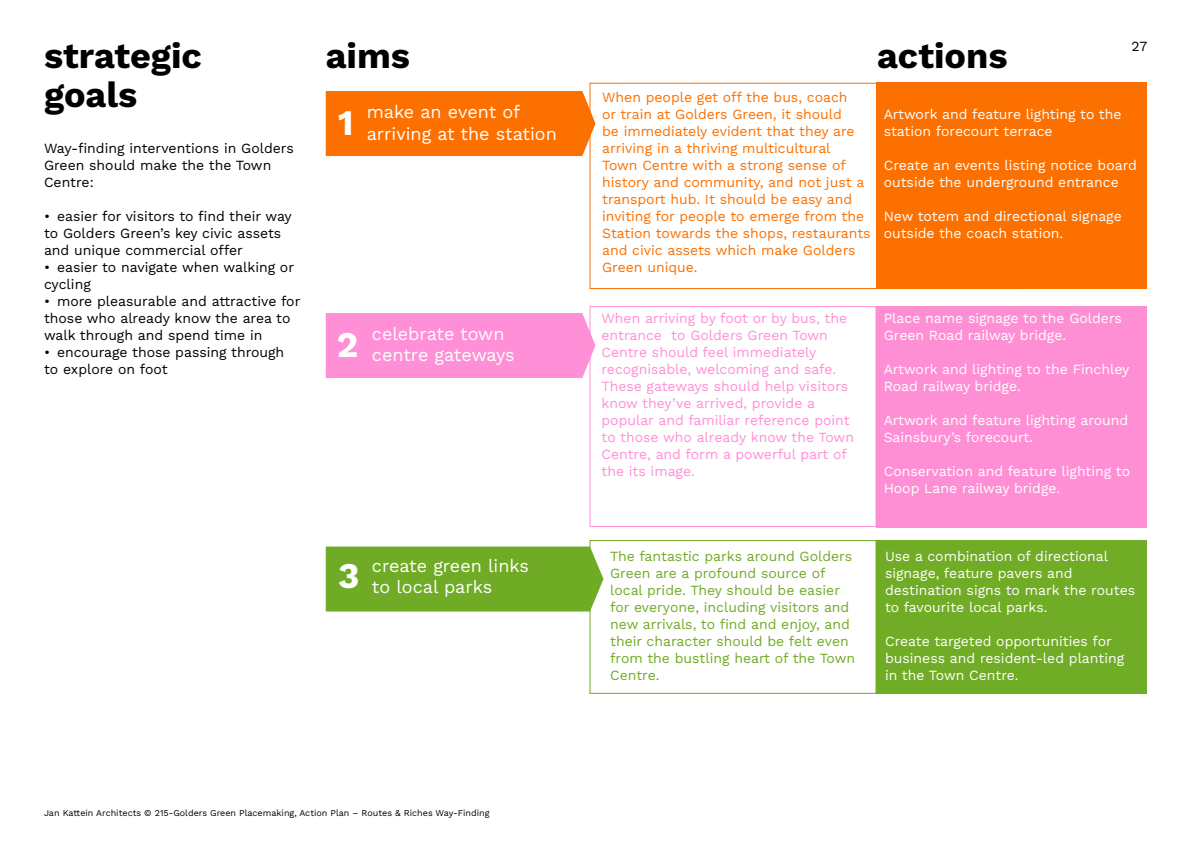
<style>
.page{position:relative;width:1191px;height:842px;background:#fff}
.page>*{position:absolute;margin:0;border:0;box-sizing:border-box;transform-origin:0 0}
.t1{font:700 36px/39px "Work Sans";color:#000}
.t2{font:700 36px "Work Sans";color:#fff}
.t3{font:18px/21.6px "Work Sans";color:#fff}
.t4{font:14px/17px "Work Sans";color:#fff}
.t5{font:14px/17px "Work Sans";color:#000}
.t6{font:14px/17px "Work Sans";color:#fc7000}
.t7{font:14px/17px "Work Sans";color:#ff8fd6}
.t8{font:14px/17px "Work Sans";color:#70ab26}
.t9{font:9px "Work Sans";color:#000}
</style>
<div class="page">
<div style="left:326px;top:91px;width:269px;height:65px;background:#fc7000"></div>
<div style="left:326px;top:313px;width:269px;height:65px;background:#ff8fd6"></div>
<div style="left:326px;top:546px;width:277px;height:65px;background:#70ab26"></div>
<div style="left:589px;top:540px;width:287px;height:154px;border:1px solid #71ac27"></div>
<div style="left:589px;top:306px;width:287px;height:221px;border:1px solid #ff8fd5"></div>
<div style="left:876px;top:306px;width:271px;height:221px;background:#ff8fd5"></div>
<div style="left:876px;top:83px;width:271px;height:206px;background:#fc7000"></div>
<div style="left:876px;top:540px;width:271px;height:154px;background:#71ac27"></div>
<p class="t5" style="left:1131px;top:37px;width:17px">27</p>
<h1 class="t1" style="left:44px;top:35px;width:159px">strategic goals</h1>
<h1 class="t1" style="left:877px;top:35px;width:132px">actions</h1>
<h1 class="t1" style="left:326px;top:35px;width:86px">aims</h1>
<p class="t6" style="left:602px;top:88px;width:270px">When people get off the bus, coach<br>or train at Golders Green, it should<br>be immediately evident that they are arriving in a thriving multicultural<br>Town Centre with a strong sense of history and community, and not just a transport hub. It should be easy and inviting for people to emerge from the Station towards the shops, restaurants and civic assets which make Golders Green unique.</p>
<p class="t7" style="left:601px;top:309px;width:254px">When arriving by foot or by bus, the entrance to Golders Green Town<br>Centre should feel immediately recognisable, welcoming and safe.<br>These gateways should help visitors know they’ve arrived, provide a popular and familiar reference point to those who already know the Town<br>Centre, and form a powerful part of the its image.</p>
<p class="t3" style="left:367px;top:101px;width:192px">make an event of arriving at the station</p>
<p class="t4" style="left:883px;top:105px;width:239px">Artwork and feature lighting to the station forecourt terrace</p>
<p class="t4" style="left:883px;top:156px;width:255px">Create an events listing notice board outside the underground entrance</p>
<p class="t4" style="left:883px;top:207px;width:240px">New totem and directional signage outside the coach station.</p>
<h1 class="t2" style="left:338px;top:96px;width:17px">1</h1>
<p class="t5" style="left:44px;top:139px;width:251px">Way-finding interventions in Golders<br>Green should make the the Town<br>Centre:</p>
<p class="t5" style="left:44px;top:207px;width:249px">• easier for visitors to find their way to Golders Green’s key civic assets and unique commercial offer</p>
<p class="t5" style="left:44px;top:258px;width:251px">• easier to navigate when walking or cycling</p>
<p class="t5" style="left:44px;top:292px;width:258px">• more pleasurable and attractive for those who already know the area to walk through and spend time in</p>
<p class="t5" style="left:44px;top:343px;width:242px">• encourage those passing through to explore on foot</p>
<p class="t4" style="left:883px;top:309px;width:239px">Place name signage to the Golders<br>Green Road railway bridge.</p>
<p class="t4" style="left:883px;top:360px;width:247px">Artwork and lighting to the Finchley<br>Road railway bridge.</p>
<p class="t4" style="left:883px;top:411px;width:246px">Artwork and feature lighting around<br>Sainsbury’s forecourt.</p>
<p class="t4" style="left:883px;top:462px;width:248px">Conservation and feature lighting to<br>Hoop Lane railway bridge.</p>
<p class="t3" style="left:372px;top:322px;width:144px">celebrate town centre gateways</p>
<h1 class="t2" style="left:337px;top:317px;width:23px">2</h1>
<h1 class="t2" style="left:338px;top:548px;width:23px">3</h1>
<p class="t3" style="left:372px;top:554px;width:159px">create green links to local parks</p>
<p class="t9" style="left:44px;top:806px;width:447px">Jan Kattein Architects © 215-Golders Green Placemaking, Action Plan – Routes &amp; Riches Way-Finding</p>
<p class="t8" style="left:610px;top:547px;width:246px">The fantastic parks around Golders<br>Green are a profound source of local pride. They should be easier for everyone, including visitors and new arrivals, to find and enjoy, and their character should be felt even from the bustling heart of the Town<br>Centre.</p>
<p class="t4" style="left:885px;top:547px;width:252px">Use a combination of directional signage, feature pavers and destination signs to mark the routes to favourite local parks.</p>
<p class="t4" style="left:885px;top:632px;width:241px">Create targeted opportunities for business and resident-led planting in the Town Centre.</p>
</div>
